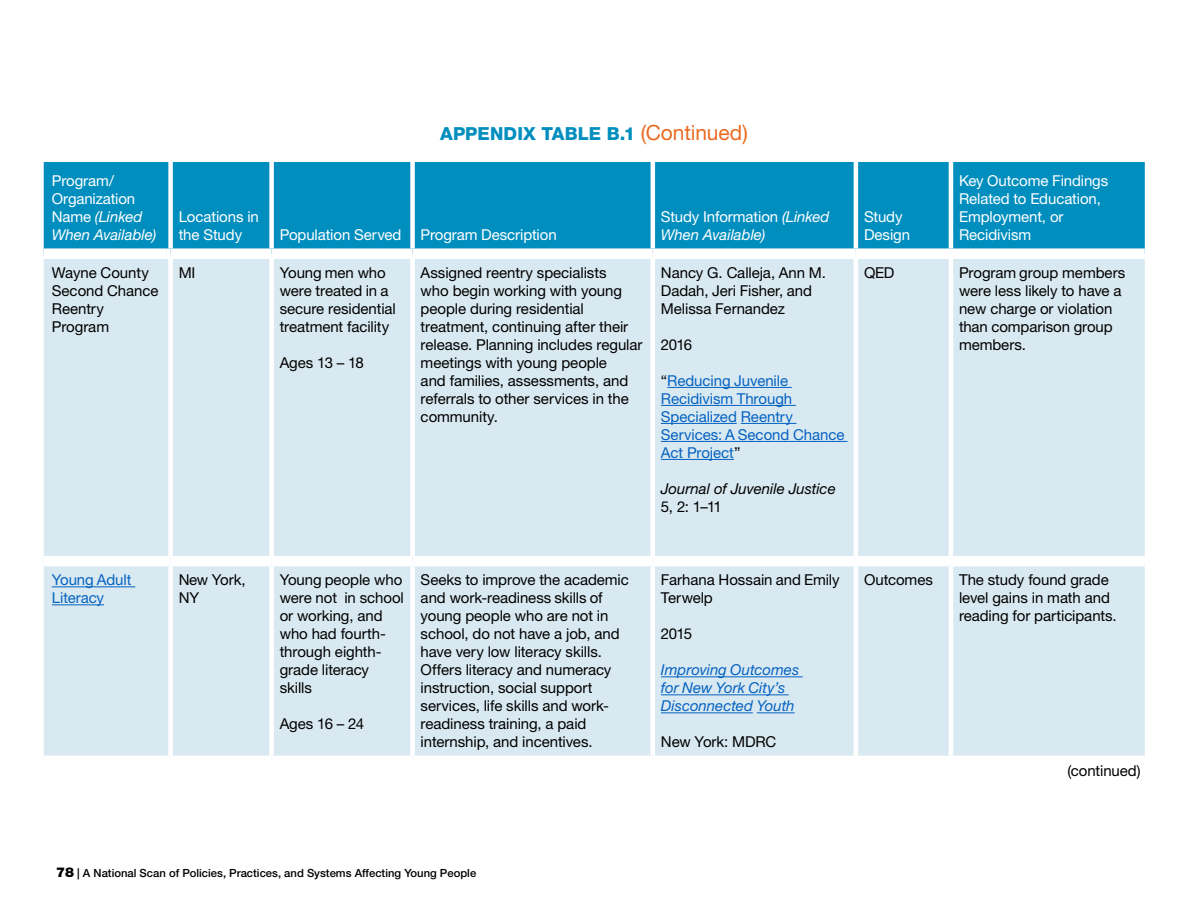
<style>
.page{position:relative;width:1188px;height:918px;background:#fff}
.page>*{position:absolute;margin:0;border:0;box-sizing:border-box;transform-origin:0 0}
.Tables_Appendix_andName{font:800 18px "Helvetica Neue LT Std";letter-spacing:.005em;color:#008ebe}
.Table_column_text{font:15px/18px "Helvetica Neue LT Std";letter-spacing:-.005em;color:#000}
.Tables_column_headers{font:15px/18px "Helvetica Neue LT Std";letter-spacing:-.005em;color:#fff}
.Table_column_text-2{font:15px/18px "Helvetica Neue LT Std";letter-spacing:-.005em;color:#0562c1}
.Table_column_text-3{font:italic 15px/18px "Helvetica Neue LT Std";color:#0562c1}
.Tables_column_headers-2{font:italic 15px/18px "Helvetica Neue LT Std";letter-spacing:-.005em;color:#fff}
.Table_column_text-4{font:italic 15px/18px "Helvetica Neue LT Std";color:#000}
.t1{font:500 11.25px "Helvetica Neue LT Std";color:#000}
.s1{font-style:italic}
.s2{font-weight:400;font-size:21px;color:#ea6a20}
.s3{font-style:normal}
.s4{color:#000}
.s5{font-weight:900;font-size:13.5px}
</style>
<div class="page">
<div style="left:44px;top:162px;width:1101px;height:86px;background:#008ebe"></div>
<div style="left:44px;top:259px;width:1101px;height:497px;background:#d9e9f1"></div>
<div style="left:168px;top:162px;width:5px;height:86px;background:#fff"></div>
<div style="left:269px;top:162px;width:5px;height:86px;background:#fff"></div>
<div style="left:410px;top:162px;width:5px;height:86px;background:#fff"></div>
<hr style="left:651px;top:162px;width:4px;height:86px;background:#fff">
<hr style="left:854px;top:162px;width:4px;height:86px;background:#fff">
<hr style="left:949px;top:162px;width:4px;height:86px;background:#fff">
<div style="left:168px;top:259px;width:5px;height:297px;background:#fff"></div>
<div style="left:269px;top:259px;width:5px;height:297px;background:#fff"></div>
<div style="left:410px;top:259px;width:5px;height:297px;background:#fff"></div>
<hr style="left:651px;top:259px;width:4px;height:297px;background:#fff">
<hr style="left:854px;top:259px;width:4px;height:297px;background:#fff">
<hr style="left:949px;top:259px;width:4px;height:297px;background:#fff">
<div style="left:168px;top:566px;width:5px;height:190px;background:#fff"></div>
<div style="left:269px;top:566px;width:5px;height:190px;background:#fff"></div>
<div style="left:410px;top:566px;width:5px;height:190px;background:#fff"></div>
<hr style="left:651px;top:566px;width:4px;height:190px;background:#fff">
<hr style="left:854px;top:566px;width:4px;height:190px;background:#fff">
<hr style="left:949px;top:566px;width:4px;height:190px;background:#fff">
<div style="left:44px;top:556px;width:122px;height:10px;background:#fff"></div>
<div style="left:166px;top:556px;width:5px;height:10px;background:#fff"></div>
<div style="left:171px;top:556px;width:101px;height:10px;background:#fff"></div>
<div style="left:272px;top:556px;width:141px;height:10px;background:#fff"></div>
<div style="left:413px;top:556px;width:240px;height:10px;background:#fff"></div>
<div style="left:653px;top:556px;width:203px;height:10px;background:#fff"></div>
<div style="left:856px;top:556px;width:95px;height:10px;background:#fff"></div>
<div style="left:951px;top:556px;width:194px;height:10px;background:#fff"></div>
<hr style="left:667px;top:387px;width:125px;height:1px;background:#0562c1">
<hr style="left:661px;top:405px;width:135px;height:1px;background:#0562c1">
<hr style="left:661px;top:423px;width:76px;height:1px;background:#0562c1">
<hr style="left:741px;top:423px;width:55px;height:1px;background:#0562c1">
<hr style="left:661px;top:441px;width:187px;height:1px;background:#0562c1">
<hr style="left:661px;top:459px;width:73px;height:1px;background:#0562c1">
<hr style="left:52px;top:586px;width:83px;height:1px;background:#0562c1">
<hr style="left:52px;top:604px;width:52px;height:1px;background:#0562c1">
<hr style="left:661px;top:676px;width:142px;height:1px;background:#0562c1">
<hr style="left:661px;top:694px;width:128px;height:1px;background:#0562c1">
<hr style="left:661px;top:712px;width:92px;height:1px;background:#0562c1">
<hr style="left:757px;top:712px;width:38px;height:1px;background:#0562c1">
<p class="Tables_column_headers" style="left:52px;top:172px;width:106px">Program/<br>Organization<br>Name <span class="s1">(Linked<br>When Available)</span></p>
<p class="Tables_Appendix_andName" style="left:440px;top:123px;width:309px">APPENDIX TABLE B.1 <span class="s2">(Continued)</span></p>
<p class="Tables_column_headers" style="left:179px;top:208px;width:82px">Locations in the Study</p>
<p class="Tables_column_headers" style="left:280px;top:226px;width:123px">Population Served</p>
<p class="Tables_column_headers" style="left:421px;top:226px;width:138px">Program Description</p>
<p class="Tables_column_headers-2" style="left:661px;top:208px;width:170px"><span class="s3">Study Information</span> (Linked<br>When Available)</p>
<p class="Tables_column_headers" style="left:864px;top:208px;width:48px">Study<br>Design</p>
<p class="Tables_column_headers" style="left:959px;top:172px;width:151px">Key Outcome Findings<br>Related to Education,<br>Employment, or<br>Recidivism</p>
<p class="Table_column_text" style="left:52px;top:263px;width:108px">Wayne County<br>Second Chance<br>Reentry<br>Program</p>
<p class="Table_column_text" style="left:179px;top:263px;width:18px">MI</p>
<p class="Table_column_text" style="left:280px;top:263px;width:118px">Young men who were treated in a secure residential treatment facility</p>
<p class="Table_column_text" style="left:280px;top:353px;width:86px">Ages 13 – 18</p>
<p class="Table_column_text" style="left:421px;top:263px;width:223px">Assigned reentry specialists<br>who begin working with young people during residential treatment, continuing after their release. Planning includes regular meetings with young people<br>and families, assessments, and referrals to other services in the community.</p>
<p class="Table_column_text" style="left:661px;top:263px;width:167px">Nancy G. Calleja, Ann M.<br>Dadah, Jeri Fisher, and<br>Melissa Fernandez</p>
<p class="Table_column_text" style="left:661px;top:335px;width:33px">2016</p>
<p class="Table_column_text-2" style="left:661px;top:371px;width:185px"><span class="s4">“</span>Reducing Juvenile<br>Recidivism Through<br>Specialized Reentry<br>Services: A Second Chance<br>Act Project<span class="s4">”</span></p>
<p class="Table_column_text-4" style="left:661px;top:479px;width:176px">Journal of Juvenile Justice<br><span class="s3">5, 2: 1–11</span></p>
<p class="Table_column_text" style="left:864px;top:263px;width:32px">QED</p>
<p class="Table_column_text" style="left:959px;top:263px;width:168px">Program group members were less likely to have a new charge or violation than comparison group members.</p>
<p class="Table_column_text-2" style="left:52px;top:571px;width:81px">Young Adult<br>Literacy</p>
<p class="Table_column_text" style="left:179px;top:571px;width:69px">New York,<br>NY</p>
<p class="Table_column_text" style="left:280px;top:571px;width:126px">Young people who were not in school or working, and who had fourth&shy;through eighth&shy;grade literacy skills</p>
<p class="Table_column_text" style="left:280px;top:715px;width:86px">Ages 16 – 24</p>
<p class="Table_column_text" style="left:421px;top:571px;width:210px">Seeks to improve the academic and work-readiness skills of young people who are not in school, do not have a job, and have very low literacy skills.<br>Offers literacy and numeracy instruction, social support services, life skills and work&shy;readiness training, a paid internship, and incentives.</p>
<p class="Table_column_text" style="left:661px;top:571px;width:180px">Farhana Hossain and Emily<br>Terwelp</p>
<p class="Table_column_text" style="left:661px;top:625px;width:33px">2015</p>
<p class="Table_column_text-3" style="left:661px;top:661px;width:140px">Improving Outcomes for New York City’s<br>Disconnected Youth</p>
<p class="Table_column_text" style="left:661px;top:733px;width:117px">New York: MDRC</p>
<p class="Table_column_text" style="left:864px;top:571px;width:70px">Outcomes</p>
<p class="Table_column_text" style="left:959px;top:571px;width:159px">The study found grade level gains in math and reading for participants.</p>
<p class="Table_column_text" style="left:1067px;top:761px;width:75px">(continued)</p>
<p class="t1" style="left:56px;top:866px;width:422px"><span class="s5">78</span> | A National Scan of Policies, Practices, and Systems Affecting Young People</p>
</div>
